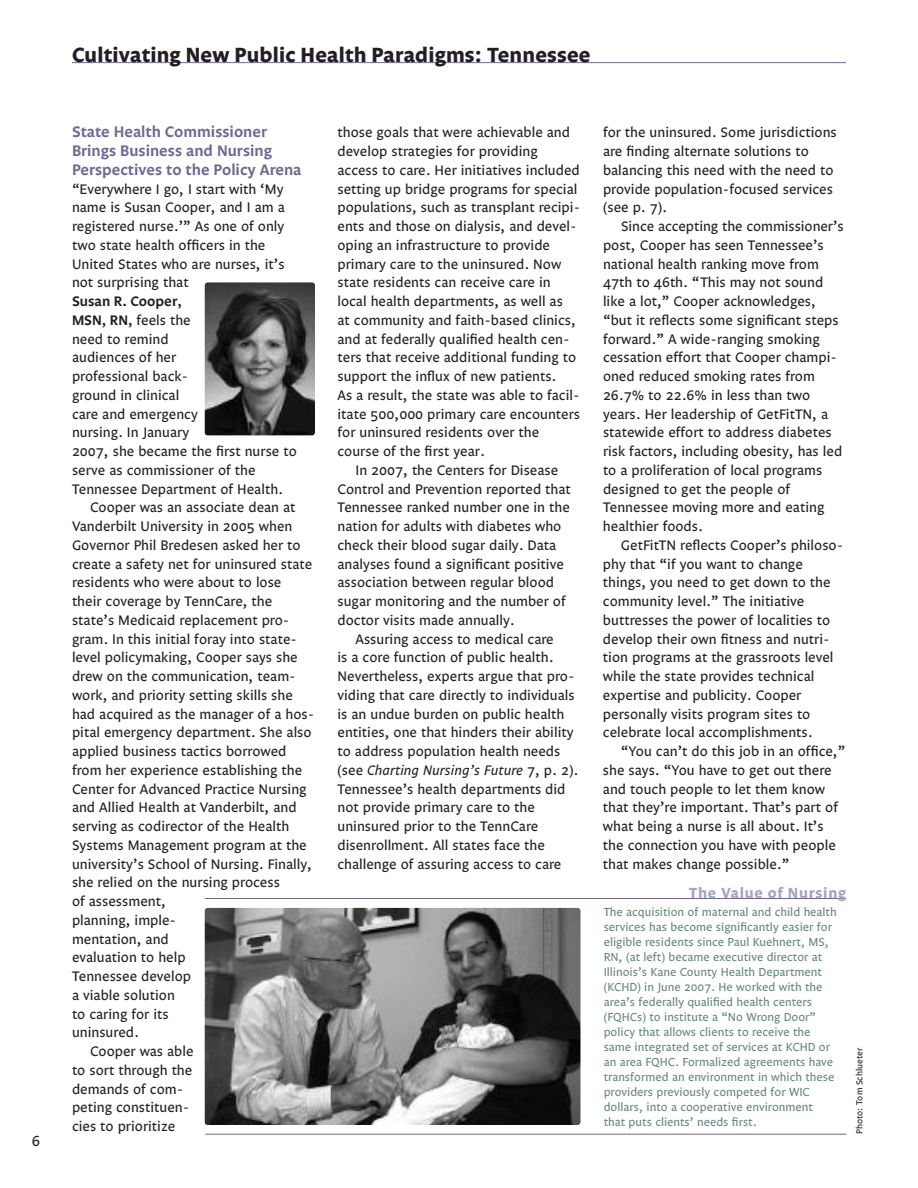
<style>
.page{position:relative;width:918px;height:1188px;background:#fff}
.page>*{position:absolute;margin:0;border:0;box-sizing:border-box;transform-origin:0 0}
.t1{font:700 21px "Legato";letter-spacing:.01em;color:#231f20}
.t2{font:600 15.75px/18.8px "Legato";color:#6c6993}
.t3{font:700 15px "Legato";letter-spacing:.05em;color:#a7a6c2}
.t4{font:15px "Legato";color:#231f20}
.t5{font:14.25px/18.8px "Legato";color:#231f20}
.t6{font:italic 14.25px "Legato";color:#231f20}
.t7{font:600 14.25px "Legato";color:#231f20}
.t8{font:12px/15px "Legato";color:#66897f}
.t9{font:9px "Legato";color:#231f20}
.s1{font-weight:600}
.s2{font-style:normal}
</style>
<div class="page">
<hr style="left:205px;top:898px;width:641px;height:1px;background:#6c6993">
<img style="left:205px;top:908px;width:375px;height:217px;border-radius:3px">
<img style="left:205px;top:282px;width:110px;height:153px;border-radius:3px">
<hr style="left:72px;top:62px;width:774px;height:1px;background:#6c6993">
<hr style="left:205px;top:1134px;width:641px;height:1px;background:#6c6993">
<p class="t4" style="left:32px;top:1136px;width:10px">6</p>
<h1 class="t1" style="left:72px;top:48px;width:520px">Cultivating New Public Health Paradigms: Tennessee</h1>
<p class="t2" style="left:72px;top:124px;width:231px">State Health Commissioner<br>Brings Business and Nursing<br>Perspectives to the Policy Arena</p>
<p class="t5" style="left:72px;top:181px;width:214px">“Everywhere I go, I start with ‘My name is Susan Cooper, and I am a registered nurse.’” As one of only two state health officers in the<br>United States who are nurses, it’s not surprising that</p>
<p class="t7" style="left:72px;top:296px;width:111px">Susan R. Cooper,</p>
<p class="t5" style="left:72px;top:312px;width:120px"><span class="s1">MSN, RN,</span> feels the</p>
<p class="t5" style="left:72px;top:331px;width:98px">need to remind</p>
<p class="t5" style="left:72px;top:350px;width:106px">audiences of her</p>
<p class="t5" style="left:72px;top:368px;width:118px">professional back-</p>
<p class="t5" style="left:72px;top:387px;width:109px">ground in clinical</p>
<p class="t5" style="left:72px;top:406px;width:127px">care and emergency</p>
<p class="t5" style="left:72px;top:425px;width:119px">nursing. In January</p>
<p class="t5" style="left:72px;top:443px;width:226px">2007, she became the first nurse to</p>
<p class="t5" style="left:72px;top:462px;width:185px">serve as commissioner of the</p>
<p class="t5" style="left:72px;top:481px;width:213px">Tennessee Department of Health.</p>
<p class="t5" style="left:90px;top:500px;width:207px">Cooper was an associate dean at</p>
<p class="t5" style="left:72px;top:518px;width:222px">Vanderbilt University in 2005 when</p>
<p class="t5" style="left:72px;top:537px;width:230px">Governor Phil Bredesen asked her to</p>
<p class="t5" style="left:72px;top:556px;width:242px">create a safety net for uninsured state</p>
<p class="t5" style="left:72px;top:575px;width:211px">residents who were about to lose</p>
<p class="t5" style="left:72px;top:593px;width:202px">their coverage by TennCare, the</p>
<p class="t5" style="left:72px;top:612px;width:219px">state’s Medicaid replacement pro-</p>
<p class="t5" style="left:72px;top:631px;width:227px">gram. In this initial foray into state-</p>
<p class="t5" style="left:72px;top:650px;width:227px">level policymaking, Cooper says she</p>
<p class="t5" style="left:72px;top:668px;width:225px">drew on the communication, team-</p>
<p class="t5" style="left:72px;top:687px;width:222px">work, and priority setting skills she</p>
<p class="t5" style="left:72px;top:706px;width:244px">had acquired as the manager of a hos-</p>
<p class="t5" style="left:72px;top:725px;width:241px">pital emergency department. She also</p>
<p class="t5" style="left:72px;top:743px;width:216px">applied business tactics borrowed</p>
<p class="t5" style="left:72px;top:762px;width:232px">from her experience establishing the</p>
<p class="t5" style="left:72px;top:781px;width:236px">Center for Advanced Practice Nursing</p>
<p class="t5" style="left:72px;top:800px;width:226px">and Allied Health at Vanderbilt, and</p>
<p class="t5" style="left:72px;top:818px;width:219px">serving as codirector of the Health</p>
<p class="t5" style="left:72px;top:837px;width:236px">Systems Management program at the</p>
<p class="t5" style="left:72px;top:856px;width:242px">university’s School of Nursing. Finally,</p>
<p class="t5" style="left:72px;top:875px;width:209px">she relied on the nursing process</p>
<p class="t5" style="left:72px;top:893px;width:95px">of assessment,</p>
<p class="t5" style="left:72px;top:912px;width:106px">planning, imple-</p>
<p class="t5" style="left:72px;top:931px;width:98px">mentation, and</p>
<p class="t5" style="left:72px;top:950px;width:115px">evaluation to help</p>
<p class="t5" style="left:72px;top:968px;width:121px">Tennessee develop</p>
<p class="t5" style="left:72px;top:987px;width:104px">a viable solution</p>
<p class="t5" style="left:72px;top:1006px;width:98px">to caring for its</p>
<p class="t5" style="left:72px;top:1025px;width:69px">uninsured.</p>
<p class="t5" style="left:90px;top:1043px;width:105px">Cooper was able</p>
<p class="t5" style="left:72px;top:1062px;width:122px">to sort through the</p>
<p class="t5" style="left:72px;top:1081px;width:113px">demands of com-</p>
<p class="t5" style="left:72px;top:1100px;width:119px">peting constituen-</p>
<p class="t5" style="left:72px;top:1118px;width:105px">cies to prioritize</p>
<p class="t5" style="left:338px;top:125px;width:234px">those goals that were achievable and</p>
<p class="t5" style="left:338px;top:143px;width:202px">develop strategies for providing</p>
<p class="t5" style="left:338px;top:162px;width:244px">access to care. Her initiatives included</p>
<p class="t5" style="left:338px;top:181px;width:241px">setting up bridge programs for special</p>
<p class="t5" style="left:338px;top:200px;width:244px">populations, such as transplant recipi-</p>
<p class="t5" style="left:338px;top:218px;width:241px">ents and those on dialysis, and devel-</p>
<p class="t5" style="left:338px;top:237px;width:214px">oping an infrastructure to provide</p>
<p class="t5" style="left:338px;top:256px;width:225px">primary care to the uninsured. Now</p>
<p class="t5" style="left:338px;top:275px;width:215px">state residents can receive care in</p>
<p class="t5" style="left:338px;top:293px;width:227px">local health departments, as well as</p>
<p class="t5" style="left:338px;top:312px;width:240px">at community and faith-based clinics,</p>
<p class="t5" style="left:338px;top:331px;width:234px">and at federally qualified health cen-</p>
<p class="t5" style="left:338px;top:350px;width:240px">ters that receive additional funding to</p>
<p class="t5" style="left:338px;top:368px;width:220px">support the influx of new patients.</p>
<p class="t5" style="left:338px;top:387px;width:244px">As a result, the state was able to facil-</p>
<p class="t5" style="left:338px;top:406px;width:244px">itate 500,000 primary care encounters</p>
<p class="t5" style="left:338px;top:425px;width:203px">for uninsured residents over the</p>
<p class="t5" style="left:338px;top:443px;width:149px">course of the first year.</p>
<p class="t5" style="left:356px;top:462px;width:204px">In 2007, the Centers for Disease</p>
<p class="t5" style="left:338px;top:481px;width:235px">Control and Prevention reported that</p>
<p class="t5" style="left:338px;top:500px;width:234px">Tennessee ranked number one in the</p>
<p class="t5" style="left:338px;top:518px;width:225px">nation for adults with diabetes who</p>
<p class="t5" style="left:338px;top:537px;width:220px">check their blood sugar daily. Data</p>
<p class="t5" style="left:338px;top:556px;width:228px">analyses found a significant positive</p>
<p class="t5" style="left:338px;top:575px;width:218px">association between regular blood</p>
<p class="t5" style="left:338px;top:593px;width:230px">sugar monitoring and the number of</p>
<p class="t5" style="left:338px;top:612px;width:179px">doctor visits made annually.</p>
<p class="t5" style="left:356px;top:631px;width:200px">Assuring access to medical care</p>
<p class="t5" style="left:338px;top:650px;width:218px">is a core function of public health.</p>
<p class="t5" style="left:338px;top:669px;width:239px">Nevertheless, experts argue that pro-</p>
<p class="t5" style="left:338px;top:687px;width:239px">viding that care directly to individuals</p>
<p class="t5" style="left:338px;top:706px;width:228px">is an undue burden on public health</p>
<p class="t5" style="left:338px;top:725px;width:238px">entities, one that hinders their ability</p>
<p class="t5" style="left:338px;top:744px;width:224px">to address population health needs</p>
<p class="t6" style="left:338px;top:765px;width:242px"><span class="s2">(see</span> Charting Nursing’s Future <span class="s2">7, p. 2).</span></p>
<p class="t5" style="left:338px;top:781px;width:230px">Tennessee’s health departments did</p>
<p class="t5" style="left:338px;top:800px;width:199px">not provide primary care to the</p>
<p class="t5" style="left:337px;top:818px;width:202px">uninsured prior to the TennCare</p>
<p class="t5" style="left:337px;top:837px;width:209px">disenrollment. All states face the</p>
<p class="t5" style="left:337px;top:856px;width:226px">challenge of assuring access to care</p>
<p class="t5" style="left:603px;top:125px;width:235px">for the uninsured. Some jurisdictions are finding alternate solutions to balancing this need with the need to provide population-focused services (see p. 7).</p>
<p class="t5" style="left:603px;top:218px;width:242px;text-indent:18px">Since accepting the commissioner’s post, Cooper has seen Tennessee’s national health ranking move from 47th to 46th. “This may not sound like a lot,” Cooper acknowledges, “but it reflects some significant steps forward.” A wide-ranging smoking cessation effort that Cooper champi&shy;oned reduced smoking rates from 26.7% to 22.6% in less than two years. Her leadership of GetFitTN, a statewide effort to address diabetes risk factors, including obesity, has led to a proliferation of local programs designed to get the people of Tennessee moving more and eating healthier foods.</p>
<p class="t5" style="left:603px;top:537px;width:242px;text-indent:18px">GetFitTN reflects Cooper’s philoso&shy;phy that “if you want to change things, you need to get down to the community level.” The initiative buttresses the power of localities to develop their own fitness and nutri&shy;tion programs at the grassroots level while the state provides technical expertise and publicity. Cooper personally visits program sites to celebrate local accomplishments.</p>
<p class="t5" style="left:603px;top:743px;width:244px;text-indent:18px">“You can’t do this job in an office,” she says. “You have to get out there and touch people to let them know that they’re important. That’s part of what being a nurse is all about. It’s the connection you have with people that makes change possible.”</p>
<p class="t8" style="left:604px;top:906px;width:235px">The acquisition of maternal and child health services has become significantly easier for eligible residents since Paul Kuehnert, MS, RN, (at left) became executive director at Illinois’s Kane County Health Department (KCHD) in June 2007. He worked with the area’s federally qualified health centers (FQHCs) to institute a “No Wrong Door” policy that allows clients to receive the same integrated set of services at KCHD or an area FQHC. Formalized agreements have transformed an environment in which these providers previously competed for WIC dollars, into a cooperative environment that puts clients’ needs first.</p>
<p class="t3" style="left:689px;top:888px;width:158px">The Value of Nursing</p>
<p class="t9" style="left:857px;top:1134px;width:87px;rotate:-90deg">Photo: Tom Schlueter</p>
</div>
